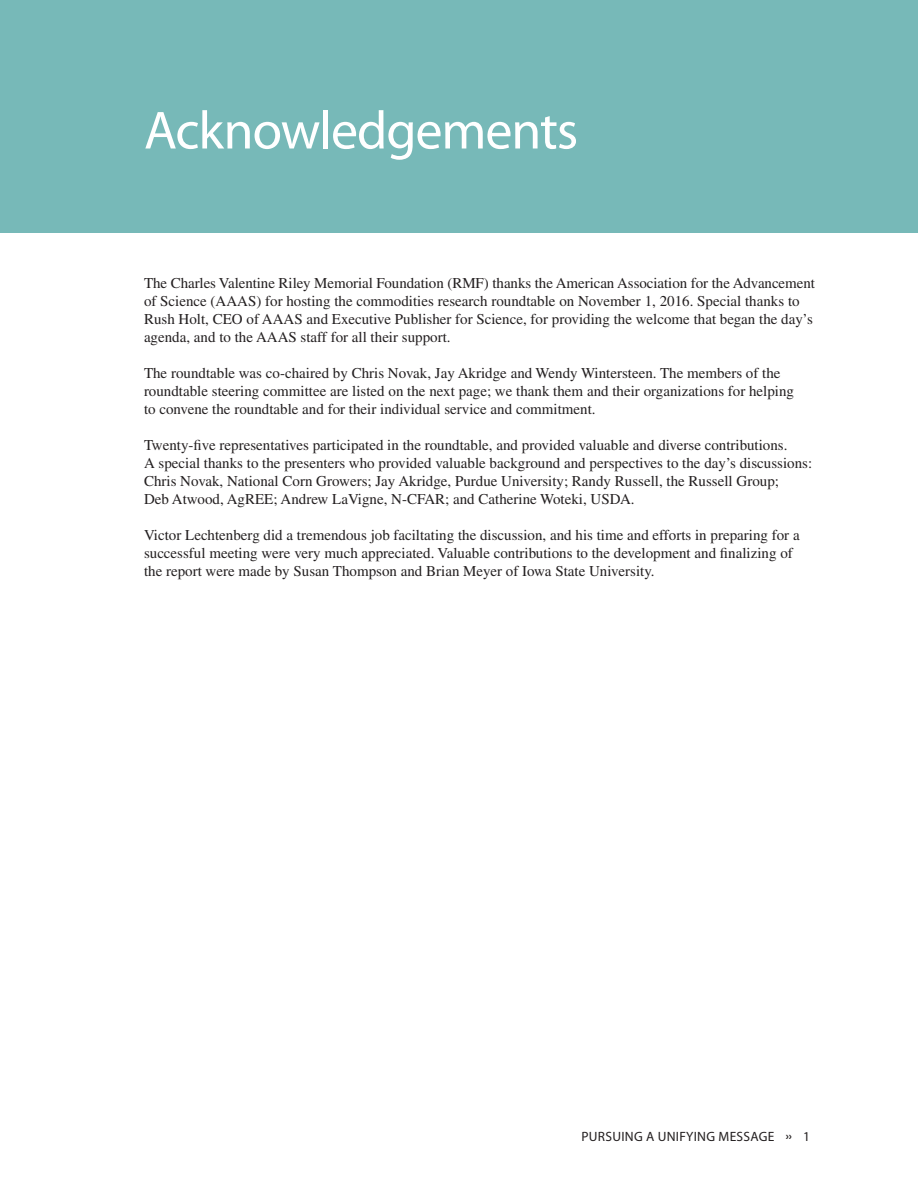
<style>
.page{position:relative;width:918px;height:1188px;background:#fff}
.page>*{position:absolute;margin:0;border:0;box-sizing:border-box;transform-origin:0 0}
.t1{font:54px "Myriad Pro";letter-spacing:-.02em;color:#fff}
.Body_copy{font:15px/18px "Times";color:#231f20}
.t2{font:13.5px "Myriad Pro";letter-spacing:.02em;color:#231f20}
</style>
<div class="page">
<div style="left:0;top:0;width:918px;height:232px;background:#77b9b8"></div>
<p class="t1" style="left:144px;top:97px;width:436px">Acknowledgements</p>
<p class="Body_copy" style="left:144px;top:274px;width:672px">The Charles Valentine Riley Memorial Foundation (RMF) thanks the American Association for the Advancement of Science (AAAS) for hosting the commodities research roundtable on November 1, 2016. Special thanks to Rush Holt, CEO of AAAS and Executive Publisher for Science, for providing the welcome that began the day’s agenda, and to the AAAS staff for all their support.</p>
<p class="Body_copy" style="left:144px;top:364px;width:652px">The roundtable was co-chaired by Chris Novak, Jay Akridge and Wendy Wintersteen. The members of the roundtable steering committee are listed on the next page; we thank them and their organizations for helping to convene the roundtable and for their individual service and commitment.</p>
<p class="Body_copy" style="left:144px;top:436px;width:670px">Twenty-five representatives participated in the roundtable, and provided valuable and diverse contributions.<br>A special thanks to the presenters who provided valuable background and perspectives to the day’s discussions:<br>Chris Novak, National Corn Growers; Jay Akridge, Purdue University; Randy Russell, the Russell Group;<br>Deb Atwood, AgREE; Andrew LaVigne, N-CFAR; and Catherine Woteki, USDA.</p>
<p class="Body_copy" style="left:144px;top:526px;width:657px">Victor Lechtenberg did a tremendous job faciltating the discussion, and his time and efforts in preparing for a successful meeting were very much appreciated. Valuable contributions to the development and finalizing of the report were made by Susan Thompson and Brian Meyer of Iowa State University.</p>
<p class="t2" style="left:581px;top:1128px;width:194px">PURSUING A UNIFYING MESSAGE</p>
<p class="t2" style="left:803px;top:1128px;width:8px">1</p>
</div>
